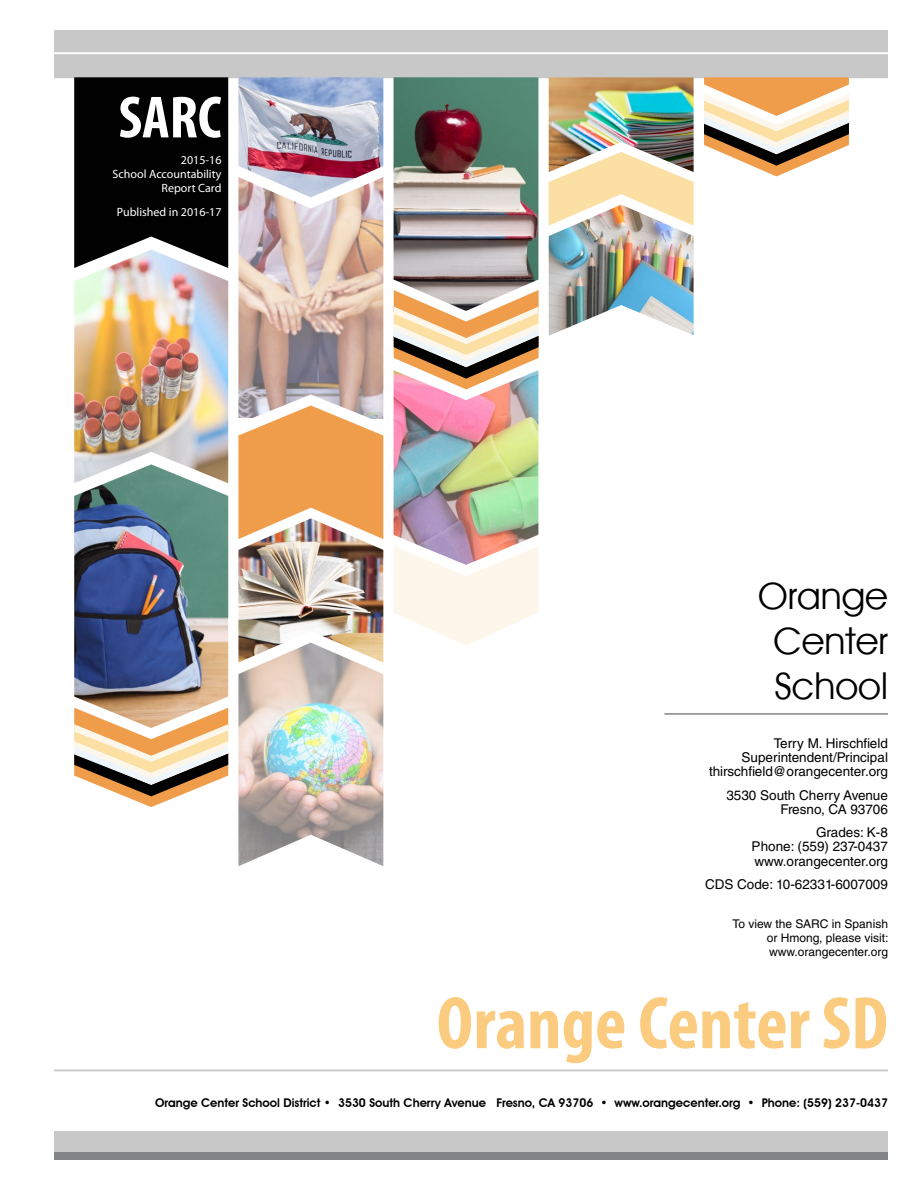
<style>
.page{position:relative;width:918px;height:1188px;background:#fff}
.page>*{position:absolute;margin:0;border:0;box-sizing:border-box;transform-origin:0 0}
.t1{font:700 condensed 75px "Myriad Pro";color:#fbcc7f}
.t2{font:700 condensed 60px "Myriad Pro";color:#fff}
.t3{font:45px/45px "Avant Garde T.";color:#010101;text-align:center}
.t4{font:13.5px/14.2px "Helvetica LT Std";color:#010101;text-align:right}
.t5{font:600 12px "Avant Garde IT Cby BT";color:#010101}
.t6{font:12px/14.2px "Helvetica LT Std";color:#010101;text-align:justify}
.t7{font:12px/14.2px "Myriad Pro";color:#fff;text-align:right}
</style>
<div class="page">
<div style="left:54px;top:1131px;width:834px;height:22px;background:#c8c8c8"></div>
<div style="left:54px;top:1153px;width:834px;height:7px;background:#828487"></div>
<img style="left:238px;top:268px;width:145px;height:138px">
<img style="left:74px;top:483px;width:154px;height:225px">
<img style="left:74px;top:268px;width:154px;height:215px">
<svg style="left:238px;top:406px;width:145px;height:112px;background:#efa862"></svg>
<img style="left:238px;top:663px;width:145px;height:203px">
<img style="left:238px;top:518px;width:145px;height:145px">
<img style="left:394px;top:268px;width:144px;height:22px">
<img style="left:394px;top:389px;width:144px;height:157px">
<svg style="left:394px;top:546px;width:144px;height:99px"></svg>
<img style="left:54px;top:30px;width:834px;height:238px">
<img style="left:549px;top:205px;width:145px;height:131px">
<svg style="left:394px;top:290px;width:145px;height:99px"></svg>
<svg style="left:74px;top:708px;width:154px;height:99px"></svg>
<hr style="left:54px;top:1069px;width:834px;height:2px;background:#c8c8c8">
<hr style="left:664px;top:713px;width:224px;height:2px;background:#828487">
<h2 class="t2" style="left:118px;top:80px;width:105px">SARC</h2>
<p class="t7" style="left:113px;top:153px;width:110px">2015-16<br>School Accountability<br>Report Card</p>
<p class="t7" style="left:117px;top:204px;width:106px">Published in 2016-17</p>
<h3 class="t3" style="left:758px;top:573px;width:131px">Orange<br>Center<br>School</h3>
<p class="t4" style="left:709px;top:736px;width:180px">Terry M. Hirschfield<br>Superintendent/Principal thirschfield@orangecenter.org</p>
<p class="t4" style="left:726px;top:788px;width:163px">3530 South Cherry Avenue<br>Fresno, CA 93706</p>
<p class="t4" style="left:752px;top:825px;width:138px;text-align:justify;text-indent:64px">Grades: K-8<br>Phone: (559) 237-0437 www.orangecenter.org</p>
<p class="t4" style="left:705px;top:877px;width:184px">CDS Code: 10-62331-6007009</p>
<p class="t6" style="left:767px;top:916px;width:123px;text-indent:-34px">To view the SARC in Spanish or Hmong, please visit: www.orangecenter.org</p>
<h1 class="t1" style="left:437px;top:976px;width:453px">Orange Center SD</h1>
<p class="t5" style="left:155px;top:1095px;width:734px">Orange Center School District • 3530 South Cherry Avenue Fresno, CA 93706 • www.orangecenter.org • Phone: (559) 237-0437</p>
</div>
